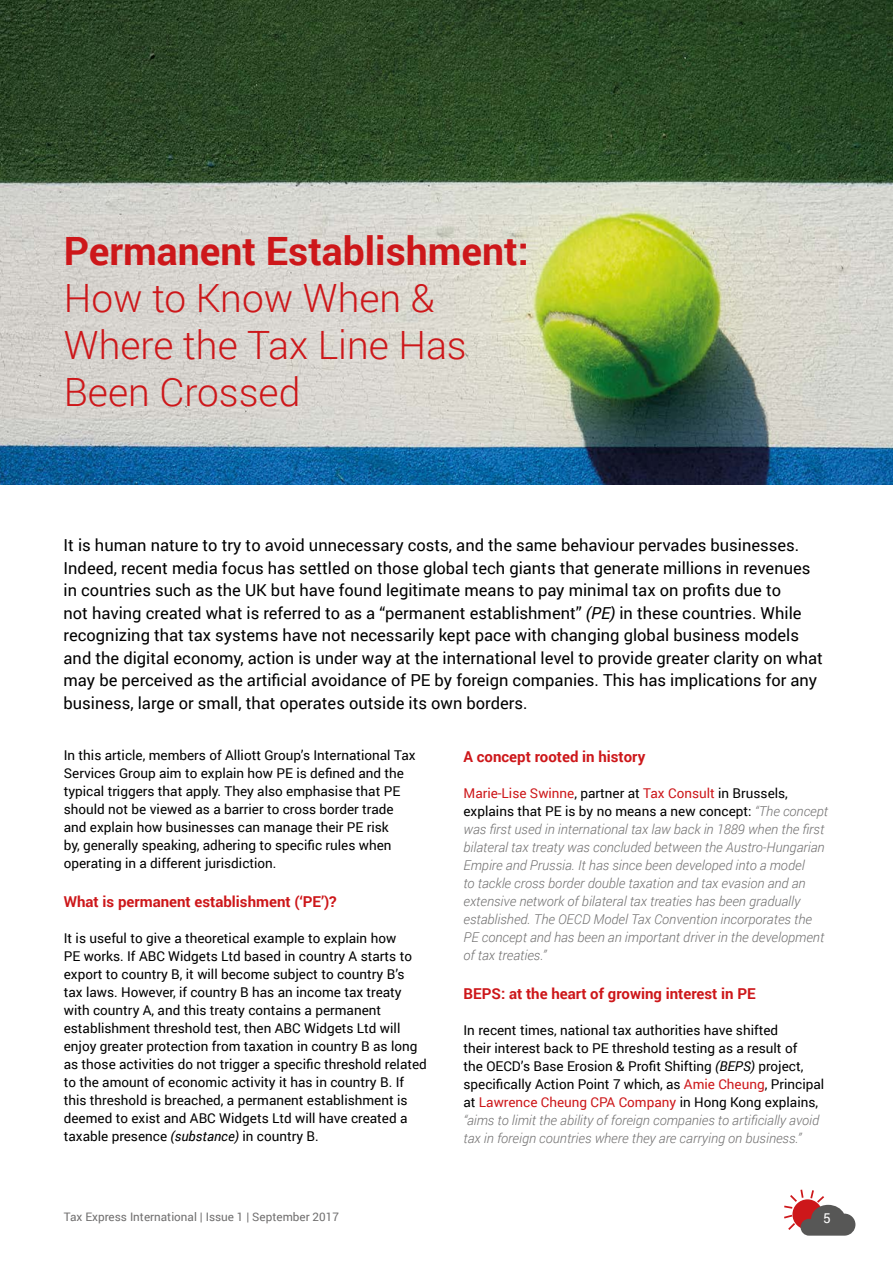
<style>
.page{position:relative;width:893px;height:1263px;background:#fff}
.page>*{position:absolute;margin:0;border:0;box-sizing:border-box;transform-origin:0 0}
.t1{font:300 39px/46.8px "Roboto";color:#cd171a}
.t2{font:700 39px "Roboto";color:#cd171a}
.t3{font:16.5px/22.5px "Roboto";color:#000}
.t4{font:700 15px "Roboto";color:#cd171a}
.t5{font:13.5px/18px "Roboto";color:#000}
.t6{font:italic 300 13.5px/18px "Roboto";color:#706f6f}
.t7{font:13.5px "Roboto";color:#fff}
.t8{font:11.7px "Roboto";color:#706f6f}
.s1{font-style:italic}
.s2{font-weight:400;font-style:normal;color:#cd171a}
.s3{font-weight:400;font-style:normal;color:#000}
.s4{color:#cd171a}
.s5{font-weight:300;font-style:italic;color:#706f6f}
</style>
<div class="page">
<img style="left:0;top:0;width:893px;height:485px">
<svg style="left:784px;top:1189px;width:71px;height:46px"></svg>
<h1 class="t2" style="left:64px;top:224px;width:467px">Permanent Establishment:</h1>
<h1 class="t1" style="left:64px;top:273px;width:405px">How to Know When &amp;<br>Where the Tax Line Has<br>Been Crossed</h1>
<p class="t3" style="left:64px;top:533px;width:761px">It is human nature to try to avoid unnecessary costs, and the same behaviour pervades businesses.<br>Indeed, recent media focus has settled on those global tech giants that generate millions in revenues in countries such as the UK but have found legitimate means to pay minimal tax on profits due to<br>not having created what is referred to as a “permanent establishment” <span class="s1">(PE)</span> in these countries. While recognizing that tax systems have not necessarily kept pace with changing global business models and the digital economy, action is under way at the international level to provide greater clarity on what may be perceived as the artificial avoidance of PE by foreign companies. This has implications for any business, large or small, that operates outside its own borders.</p>
<p class="t5" style="left:64px;top:746px;width:353px">In this article, members of Alliott Group’s International Tax Services Group aim to explain how PE is defined and the typical triggers that apply. They also emphasise that PE should not be viewed as a barrier to cross border trade and explain how businesses can manage their PE risk<br>by, generally speaking, adhering to specific rules when operating in a different jurisdiction.</p>
<p class="t4" style="left:64px;top:891px;width:274px">What is permanent establishment (‘PE’)?</p>
<p class="t5" style="left:64px;top:929px;width:365px">It is useful to give a theoretical example to explain how<br>PE works. If ABC Widgets Ltd based in country A starts to export to country B, it will become subject to country B’s<br>tax laws. However, if country B has an income tax treaty with country A, and this treaty contains a permanent establishment threshold test, then ABC Widgets Ltd will enjoy greater protection from taxation in country B as long as those activities do not trigger a specific threshold related to the amount of economic activity it has in country B. If this threshold is breached, a permanent establishment is deemed to exist and ABC Widgets Ltd will have created a taxable presence <span class="s1">(substance)</span> in country B.</p>
<p class="t4" style="left:463px;top:746px;width:183px">A concept rooted in history</p>
<p class="t6" style="left:463px;top:784px;width:366px"><span class="s2">Marie-Lise Swinne</span><span class="s3">, partner at</span> <span class="s2">Tax Consult</span> <span class="s3">in Brussels, explains that PE is by no means a new concept:</span> “The concept was first used in international tax law back in 1889 when the first bilateral tax treaty was concluded between the Austro-Hungarian Empire and Prussia. It has since been developed into a model<br>to tackle cross border double taxation and tax evasion and an extensive network of bilateral tax treaties has been gradually established. The OECD Model Tax Convention incorporates the PE concept and has been an important driver in the development of tax treaties.”</p>
<p class="t4" style="left:463px;top:983px;width:294px">BEPS: at the heart of growing interest in PE</p>
<p class="t5" style="left:463px;top:1021px;width:362px">In recent times, national tax authorities have shifted<br>their interest back to PE threshold testing as a result of<br>the OECD’s Base Erosion &amp; Profit Shifting <span class="s1">(BEPS)</span> project, specifically Action Point 7 which, as <span class="s4">Amie Cheung</span>, Principal at <span class="s4">Lawrence Cheung CPA Company</span> in Hong Kong explains, <span class="s5">“aims to limit the ability of foreign companies to artificially avoid tax in foreign countries where they are carrying on business.”</span></p>
<p class="t8" style="left:64px;top:1209px;width:277px">Tax Express International | Issue 1 | September 2017</p>
<p class="t7" style="left:823px;top:1209px;width:9px">5</p>
</div>
